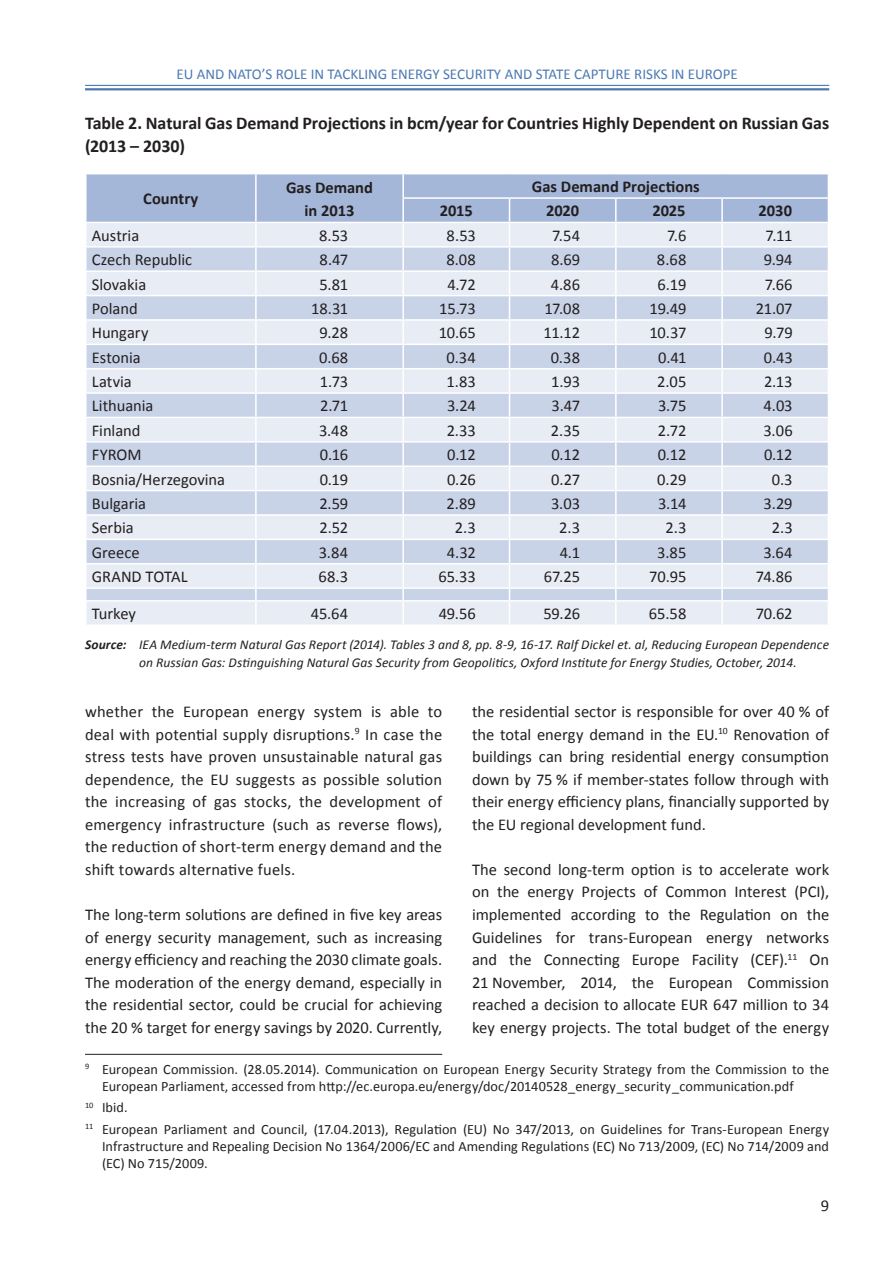
<style>
.page{position:relative;width:893px;height:1263px;background:#fff}
.page>*{position:absolute;margin:0;border:0;box-sizing:border-box;transform-origin:0 0}
.t1{font:700 18px/22.5px "Calibri";letter-spacing:-.005em;color:#231f20}
.t2{font:16.5px/22.5px "Calibri";color:#231f20;text-align:justify}
.t3{font:700 16.5px/22.5px "Calibri";color:#231f20;text-align:center}
.t4{font:15px "Calibri";color:#4c79b3}
.t5{font:14.25px/17.1px "Calibri";letter-spacing:.005em;color:#231f20}
.t6{font:italic 13.5px/18px "Calibri";letter-spacing:.005em;color:#231f20}
.s1{font-weight:700}
</style>
<div class="page">
<hr style="left:85px;top:85px;width:744px;height:1px;background:#4c79b3">
<hr style="left:85px;top:88px;width:744px;height:2px;background:#4c79b3">
<svg style="left:86px;top:174px;width:743px;height:450px;background:#d7deed"></svg>
<hr style="left:85px;top:1054px;width:357px;height:1px;background:#231f20">
<p class="t4" style="left:176px;top:65px;width:31px">EU and</p>
<p class="t4" style="left:228px;top:65px;width:231px">NATO’s Role in Tackling Energy Secur</p>
<p class="t4" style="left:483px;top:65px;width:32px">ity and</p>
<p class="t4" style="left:536px;top:65px;width:15px">State</p>
<p class="t4" style="left:574px;top:65px;width:17px">Capture</p>
<p class="t4" style="left:634px;top:65px;width:71px">Risks in Europe</p>
<p class="t4" style="left:542px;top:65px;width:7px">t</p>
<p class="t1" style="left:85px;top:111px;width:746px">Table 2. Natural Gas Demand Projections in bcm/year for Countries Highly Dependent on Russian Gas (2013 – 2030)</p>
<p class="t3" style="left:143px;top:187px;width:57px">Country</p>
<p class="t3" style="left:286px;top:175px;width:88px">Gas Demand in 2013</p>
<p class="t3" style="left:532px;top:175px;width:169px">Gas Demand Projections</p>
<p class="t3" style="left:440px;top:199px;width:35px">2015</p>
<p class="t3" style="left:546px;top:199px;width:35px">2020</p>
<p class="t3" style="left:652px;top:199px;width:35px">2025</p>
<p class="t3" style="left:758px;top:199px;width:35px">2030</p>
<p class="t2" style="left:92px;top:223px;width:49px">Austria</p>
<p class="t2" style="left:319px;top:223px;width:31px">8.53</p>
<p class="t2" style="left:447px;top:223px;width:31px">8.53</p>
<p class="t2" style="left:552px;top:223px;width:30px">7.54</p>
<p class="t2" style="left:667px;top:223px;width:21px">7.6</p>
<p class="t2" style="left:766px;top:223px;width:29px">7.11</p>
<p class="t2" style="left:92px;top:248px;width:102px">Czech Republic</p>
<p class="t2" style="left:320px;top:248px;width:30px">8.47</p>
<p class="t2" style="left:446px;top:248px;width:31px">8.08</p>
<p class="t2" style="left:551px;top:248px;width:31px">8.69</p>
<p class="t2" style="left:657px;top:248px;width:31px">8.68</p>
<p class="t2" style="left:764px;top:248px;width:30px">9.94</p>
<p class="t2" style="left:92px;top:272px;width:56px">Slovakia</p>
<p class="t2" style="left:319px;top:272px;width:30px">5.81</p>
<p class="t2" style="left:447px;top:272px;width:30px">4.72</p>
<p class="t2" style="left:551px;top:272px;width:31px">4.86</p>
<p class="t2" style="left:658px;top:272px;width:30px">6.19</p>
<p class="t2" style="left:765px;top:272px;width:29px">7.66</p>
<p class="t2" style="left:92px;top:296px;width:47px">Poland</p>
<p class="t2" style="left:311px;top:296px;width:39px">18.31</p>
<p class="t2" style="left:439px;top:296px;width:38px">15.73</p>
<p class="t2" style="left:544px;top:296px;width:37px">17.08</p>
<p class="t2" style="left:649px;top:296px;width:38px">19.49</p>
<p class="t2" style="left:756px;top:296px;width:38px">21.07</p>
<p class="t2" style="left:92px;top:321px;width:58px">Hungary</p>
<p class="t2" style="left:319px;top:321px;width:30px">9.28</p>
<p class="t2" style="left:439px;top:321px;width:39px">10.65</p>
<p class="t2" style="left:543px;top:321px;width:38px">11.12</p>
<p class="t2" style="left:649px;top:321px;width:39px">10.37</p>
<p class="t2" style="left:764px;top:321px;width:30px">9.79</p>
<p class="t2" style="left:92px;top:345px;width:51px">Estonia</p>
<p class="t2" style="left:319px;top:345px;width:31px">0.68</p>
<p class="t2" style="left:446px;top:345px;width:31px">0.34</p>
<p class="t2" style="left:551px;top:345px;width:31px">0.38</p>
<p class="t2" style="left:658px;top:345px;width:30px">0.41</p>
<p class="t2" style="left:764px;top:345px;width:30px">0.43</p>
<p class="t2" style="left:92px;top:370px;width:42px">Latvia</p>
<p class="t2" style="left:320px;top:370px;width:30px">1.73</p>
<p class="t2" style="left:447px;top:370px;width:31px">1.83</p>
<p class="t2" style="left:551px;top:370px;width:30px">1.93</p>
<p class="t2" style="left:657px;top:370px;width:31px">2.05</p>
<p class="t2" style="left:764px;top:370px;width:30px">2.13</p>
<p class="t2" style="left:92px;top:394px;width:63px">Lithuania</p>
<p class="t2" style="left:320px;top:394px;width:30px">2.71</p>
<p class="t2" style="left:447px;top:394px;width:30px">3.24</p>
<p class="t2" style="left:552px;top:394px;width:30px">3.47</p>
<p class="t2" style="left:658px;top:394px;width:30px">3.75</p>
<p class="t2" style="left:764px;top:394px;width:31px">4.03</p>
<p class="t2" style="left:92px;top:418px;width:50px">Finland</p>
<p class="t2" style="left:319px;top:418px;width:31px">3.48</p>
<p class="t2" style="left:447px;top:418px;width:31px">2.33</p>
<p class="t2" style="left:551px;top:418px;width:31px">2.35</p>
<p class="t2" style="left:658px;top:418px;width:30px">2.72</p>
<p class="t2" style="left:763px;top:418px;width:31px">3.06</p>
<p class="t2" style="left:92px;top:443px;width:51px">FYROM</p>
<p class="t2" style="left:320px;top:443px;width:30px">0.16</p>
<p class="t2" style="left:447px;top:443px;width:30px">0.12</p>
<p class="t2" style="left:551px;top:443px;width:30px">0.12</p>
<p class="t2" style="left:658px;top:443px;width:30px">0.12</p>
<p class="t2" style="left:764px;top:443px;width:30px">0.12</p>
<p class="t2" style="left:92px;top:467px;width:135px">Bosnia/Herzegovina</p>
<p class="t2" style="left:320px;top:467px;width:30px">0.19</p>
<p class="t2" style="left:447px;top:467px;width:30px">0.26</p>
<p class="t2" style="left:551px;top:467px;width:30px">0.27</p>
<p class="t2" style="left:657px;top:467px;width:31px">0.29</p>
<p class="t2" style="left:772px;top:467px;width:22px">0.3</p>
<p class="t2" style="left:92px;top:491px;width:56px">Bulgaria</p>
<p class="t2" style="left:319px;top:491px;width:30px">2.59</p>
<p class="t2" style="left:447px;top:491px;width:31px">2.89</p>
<p class="t2" style="left:551px;top:491px;width:31px">3.03</p>
<p class="t2" style="left:658px;top:491px;width:30px">3.14</p>
<p class="t2" style="left:763px;top:491px;width:31px">3.29</p>
<p class="t2" style="left:92px;top:516px;width:43px">Serbia</p>
<p class="t2" style="left:319px;top:516px;width:30px">2.52</p>
<p class="t2" style="left:455px;top:516px;width:22px">2.3</p>
<p class="t2" style="left:559px;top:516px;width:22px">2.3</p>
<p class="t2" style="left:665px;top:516px;width:22px">2.3</p>
<p class="t2" style="left:772px;top:516px;width:22px">2.3</p>
<p class="t2" style="left:92px;top:540px;width:49px">Greece</p>
<p class="t2" style="left:319px;top:540px;width:31px">3.84</p>
<p class="t2" style="left:447px;top:540px;width:30px">4.32</p>
<p class="t2" style="left:560px;top:540px;width:22px">4.1</p>
<p class="t2" style="left:657px;top:540px;width:31px">3.85</p>
<p class="t2" style="left:763px;top:540px;width:31px">3.64</p>
<p class="t2" style="left:92px;top:565px;width:96px">GRAND TOTAL</p>
<p class="t2" style="left:319px;top:565px;width:31px">68.3</p>
<p class="t2" style="left:438px;top:565px;width:39px">65.33</p>
<p class="t2" style="left:544px;top:565px;width:38px">67.25</p>
<p class="t2" style="left:649px;top:565px;width:39px">70.95</p>
<p class="t2" style="left:756px;top:565px;width:38px">74.86</p>
<p class="t2" style="left:92px;top:602px;width:46px">Turkey</p>
<p class="t2" style="left:311px;top:602px;width:39px">45.64</p>
<p class="t2" style="left:439px;top:602px;width:39px">49.56</p>
<p class="t2" style="left:543px;top:602px;width:38px">59.26</p>
<p class="t2" style="left:649px;top:602px;width:39px">65.58</p>
<p class="t2" style="left:756px;top:602px;width:38px">70.62</p>
<p class="t6" style="left:139px;top:635px;width:692px;text-indent:-54px"><span class="s1">Source:</span> IEA Medium-term Natural Gas Report (2014). Tables 3 and 8, pp. 8-9, 16-17. Ralf Dickel et. al, Reducing European Dependence on Russian Gas: Dstinguishing Natural Gas Security from Geopolitics, Oxford Institute for Energy Studies, October, 2014.</p>
<p class="t2" style="left:472px;top:700px;width:359px">the residential sector is responsible for over 40 % of the total energy demand in the EU.<sup>10</sup> Renovation of buildings can bring residential energy consumption down by 75 % if member-states follow through with their energy efficiency plans, financially supported by the EU regional development fund.</p>
<p class="t2" style="left:472px;top:857px;width:359px">The second long-term option is to accelerate work on the energy Projects of Common I nterest (PCI), implemented according to the Regulation on the Guidelines for trans-European energy networks and the Connecting Europe Facility (CEF).<sup>11</sup> On 21 November, 2014, the European Commission reached a decision to allocate EUR 647 million to 34 key energy projects. The total budget of the energy</p>
<p class="t5" style="left:102px;top:1060px;width:729px;text-indent:-17px"><sup>9</sup> European Commission. (28.05.2014). Communication on European Energy Security Strategy from the Commission to the<br>European Parliament, accessed from http://ec.europa.eu/energy/doc/20140528_energy_security_communication.pdf</p>
<p class="t5" style="left:85px;top:1096px;width:746px;line-height:21.3px"><sup>10</sup> I bid.<br><sup>11</sup> European Parliament and Council, (17.04.2013), Regulation (EU) No 347/2013, on Guidelines for Trans-European Energy</p>
<p class="t5" style="left:102px;top:1137px;width:728px">I nfrastructure and Repealing Decision No 1364/2006/EC and Amending Regulations (EC) No 713/2009, (EC) No 714/2009 and (EC) No 715/2009.</p>
<p class="t2" style="left:85px;top:700px;width:359px">whether the European energy system is able to deal with potential supply disruptions.<sup>9</sup> I n case the stress tests have proven unsustainable natural gas dependence, the EU suggests as possible solution the increasing of gas stocks, the development of emergency infrastructure (such as reverse flows), the reduction of short-term energy demand and the shift towards alternative fuels.</p>
<p class="t2" style="left:85px;top:902px;width:359px">The long-term solutions are defined in five key areas of energy security management, such as increasing energy efficiency and reaching the 2030 climate goals.<br>The moderation of the energy demand, especially in the residential sector, could be crucial for achieving the 20 % target for energy savings by 2020. Currently,</p>
</div>
